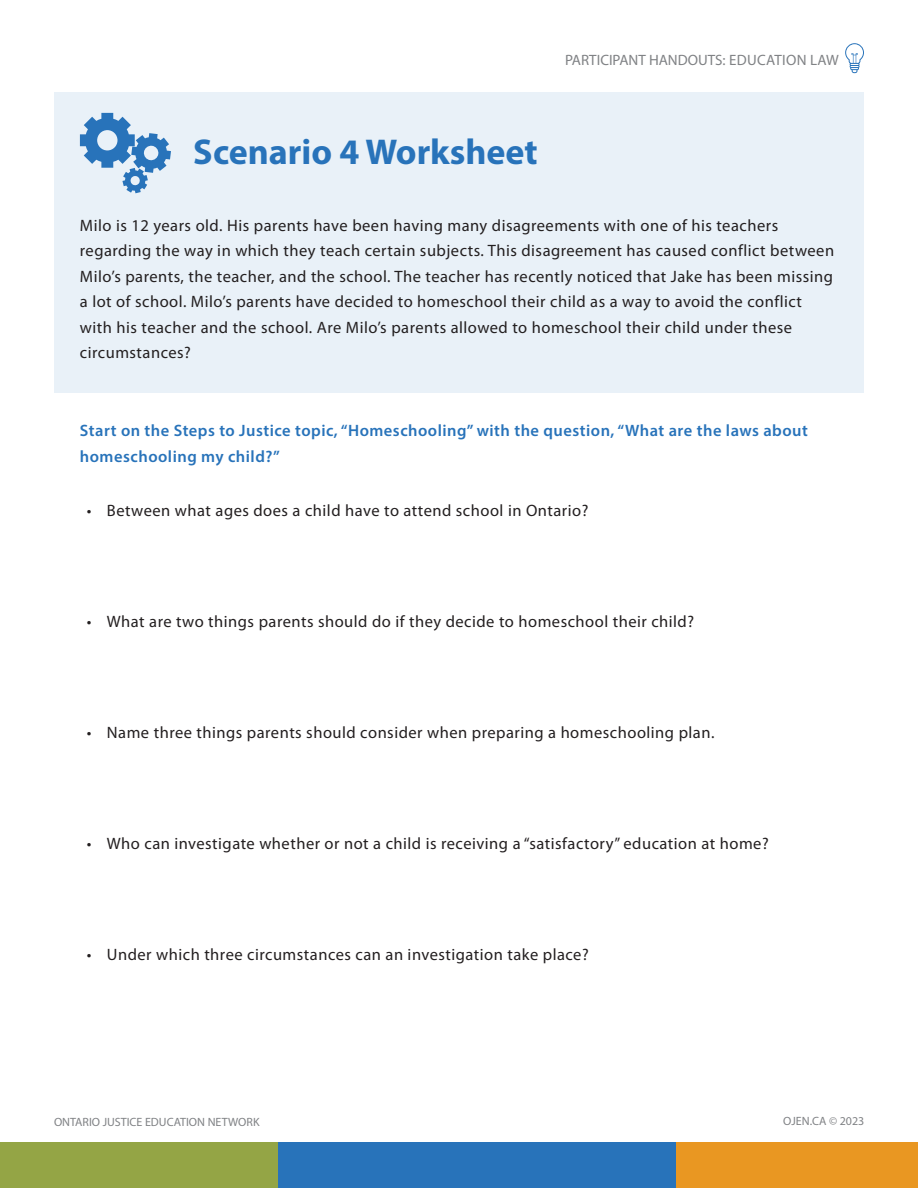
<style>
.page{position:relative;width:918px;height:1188px;background:#fff}
.page>*{position:absolute;margin:0;border:0;box-sizing:border-box;transform-origin:0 0}
.Scenario_title_-_blu{font:700 36px "Myriad Pro";color:#2873ba}
.Demonstration_scenar{font:16.5px/25.5px "Myriad Pro";letter-spacing:.03em;color:#231f20}
.Start_on_the_s2j_top{font:600 16.5px/25.5px "Myriad Pro";letter-spacing:.03em;color:#2873ba}
.Document_title_water{font:15px "Myriad Pro";color:#808285}
.t1{font:12px "Myriad Pro";color:#808285}
</style>
<div class="page">
<div style="left:0;top:1142px;width:295px;height:46px;background:#94a545"></div>
<div style="left:658px;top:1142px;width:260px;height:46px;background:#e99722"></div>
<div style="left:278px;top:1142px;width:397px;height:46px;background:#2873ba"></div>
<div style="left:54px;top:92px;width:810px;height:301px;background:#e9f1f8"></div>
<svg style="left:80px;top:113px;width:91px;height:80px"></svg>
<svg style="left:845px;top:43px;width:19px;height:30px"></svg>
<p class="Scenario_title_-_blu" style="left:193px;top:129px;width:346px">Scenario 4 Worksheet</p>
<p class="Document_title_water" style="left:565px;top:51px;width:275px">PARTICIPANT HANDOUTS: EDUCATION LAW</p>
<p class="Demonstration_scenar" style="left:80px;top:212px;width:756px">Milo is 12 years old. His parents have been having many disagreements with one of his teachers regarding the way in which they teach certain subjects. This disagreement has caused conflict between Milo’s parents, the teacher, and the school. The teacher has recently noticed that Jake has been missing a lot of school. Milo’s parents have decided to homeschool their child as a way to avoid the conflict with his teacher and the school. Are Milo’s parents allowed to homeschool their child under these circumstances?</p>
<p class="Start_on_the_s2j_top" style="left:80px;top:418px;width:729px">Start on the Steps to Justice topic, “Homeschooling” with the question, “What are the laws about homeschooling my child?”</p>
<p class="Demonstration_scenar" style="left:87px;top:497px;width:503px">• Between what ages does a child have to attend school in Ontario?</p>
<p class="Demonstration_scenar" style="left:87px;top:608px;width:609px">• What are two things parents should do if they decide to homeschool their child?</p>
<p class="Demonstration_scenar" style="left:87px;top:719px;width:629px">• Name three things parents should consider when preparing a homeschooling plan.</p>
<p class="Demonstration_scenar" style="left:87px;top:830px;width:684px">• Who can investigate whether or not a child is receiving a “satisfactory” education at home?</p>
<p class="Demonstration_scenar" style="left:87px;top:941px;width:504px">• Under which three circumstances can an investigation take place?</p>
<p class="t1" style="left:54px;top:1115px;width:207px">ONTARIO JUSTICE EDUCATION NETWORK</p>
<p class="t1" style="left:783px;top:1114px;width:83px">OJEN.CA © 2023</p>
</div>
